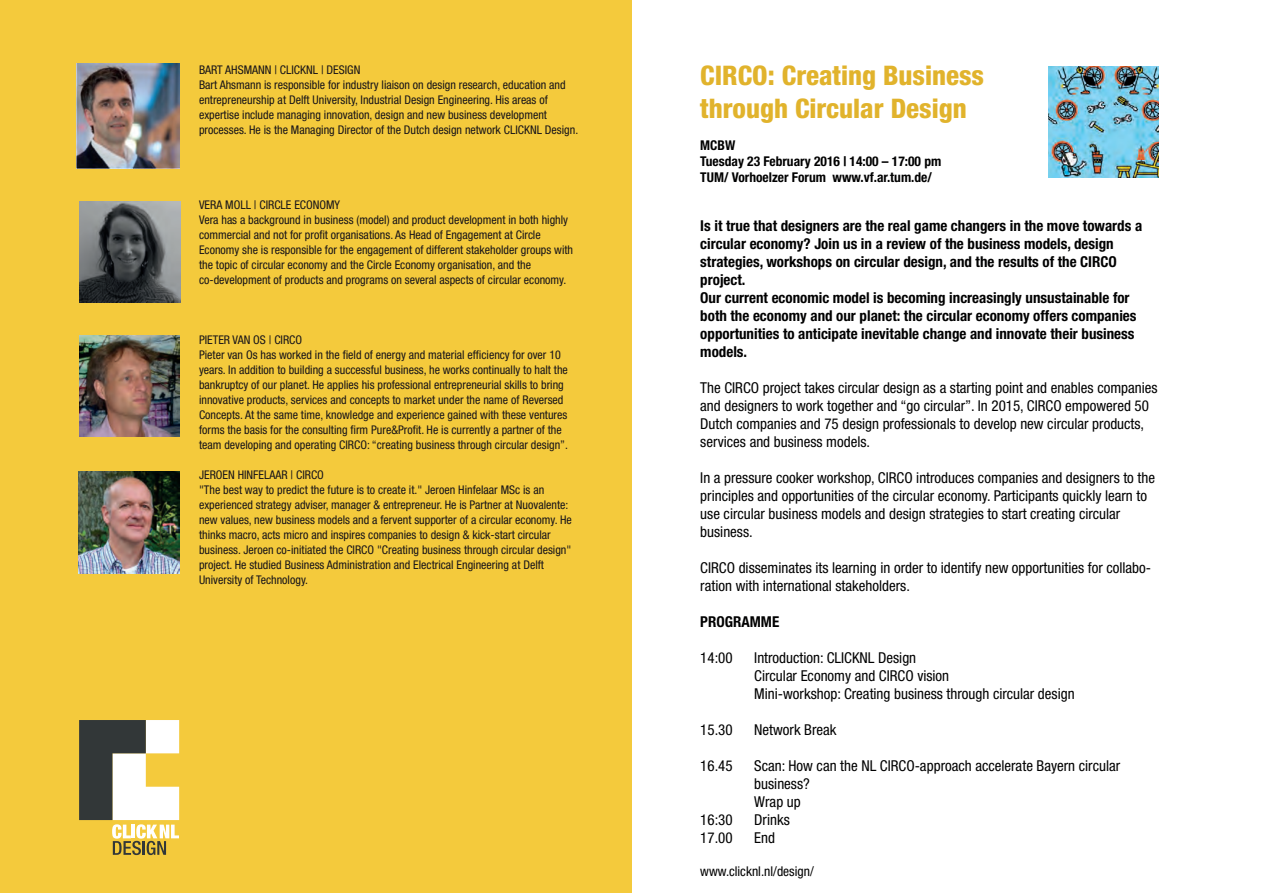
<style>
.page{position:relative;width:1263px;height:893px;background:#fff}
.page>*{position:absolute;margin:0;border:0;box-sizing:border-box;transform-origin:0 0}
.t1{font:800 condensed 27px/32.4px "Helvetica Neue LT Std";color:#e1b32c}
.t2{font:condensed 15px/18px "Helvetica Neue LT Std";color:#000001}
.t3{font:700 condensed 15px/18px "Helvetica Neue LT Std";color:#000001}
.t4{font:700 condensed 13.5px/16.2px "Helvetica Neue LT Std";color:#000001}
.t5{font:condensed 13.5px "Helvetica Neue LT Std";color:#000001}
.t6{font:condensed 12px/15px "Helvetica Neue LT Std";color:#171419}
</style>
<div class="page">
<div style="left:0;top:0;width:631px;height:893px;background:#f4ca3c"></div>
<svg style="left:79px;top:201px;width:95px;height:100px"></svg>
<img style="left:77px;top:64px;width:103px;height:105px">
<div style="left:70px;top:333px;width:104px;height:105px;background:linear-gradient(to bottom,#f4ca3c,#f4ca3c)"></div>
<img style="left:79px;top:335px;width:101px;height:101px">
<img style="left:78px;top:472px;width:102px;height:101px">
<img style="left:80px;top:202px;width:101px;height:101px">
<svg style="left:79px;top:720px;width:100px;height:135px"></svg>
<img style="left:1048px;top:66px;width:111px;height:112px">
<p class="t6" style="left:199px;top:62px;width:381px">BART AHSMANN | CLICKNL | DESIGN<br>Bart Ahsmann is responsible for industry liaison on design research, education and entrepreneurship at Delft University, Industrial Design Engineering. His areas of expertise include managing innovation, design and new business development processes. He is the Managing Director of the Dutch design network CLICKNL Design.</p>
<p class="t6" style="left:199px;top:197px;width:376px">VERA MOLL | CIRCLE ECONOMY<br>Vera has a background in business (model) and product development in both highly commercial and not for profit organisations. As Head of Engagement at Circle Economy she is responsible for the engagement of different stakeholder groups with the topic of circular economy and the Circle Economy organisation, and the co-development of products and programs on several aspects of circular economy.</p>
<p class="t6" style="left:199px;top:332px;width:370px">PIETER VAN OS | CIRCO<br>Pieter van Os has worked in the field of energy and material efficiency for over 10 years. In addition to building a successful business, he works continually to halt the bankruptcy of our planet. He applies his professional entrepreneurial skills to bring innovative products, services and concepts to market under the name of Reversed Concepts. At the same time, knowledge and experience gained with these ventures forms the basis for the consulting firm Pure&amp;Profit. He is currently a partner of the team developing and operating CIRCO: “creating business through circular design”.</p>
<p class="t6" style="left:199px;top:467px;width:374px">JEROEN HINFELAAR | CIRCO<br>"The best way to predict the future is to create it." Jeroen Hinfelaar MSc is an experienced strategy adviser, manager &amp; entrepreneur. He is Partner at Nuovalente: new values, new business models and a fervent supporter of a circular economy. He thinks macro, acts micro and inspires companies to design &amp; kick-start circular business. Jeroen co-initiated the CIRCO "Creating business through circular design" project. He studied Business Administration and Electrical Engineering at Delft University of Technology.</p>
<h1 class="t1" style="left:700px;top:59px;width:285px">CIRCO: Creating Business through Circular Design</h1>
<p class="t4" style="left:700px;top:137px;width:243px">MCBW<br>Tuesday 23 February 2016 | 14:00 – 17:00 pm<br>TUM/ Vorhoelzer Forum www.vf.ar.tum.de/</p>
<p class="t3" style="left:700px;top:217px;width:443px">Is it true that designers are the real game changers in the move towards a circular economy? Join us in a review of the business models, design strategies, workshops on circular design, and the results of the CIRCO project.<br>Our current economic model is becoming increasingly unsustainable for both the economy and our planet: the circular economy offers companies opportunities to anticipate inevitable change and innovate their business models.</p>
<p class="t2" style="left:700px;top:379px;width:459px">The CIRCO project takes circular design as a starting point and enables companies and designers to work together and “go circular”. In 2015, CIRCO empowered 50<br>Dutch companies and 75 design professionals to develop new circular products, services and business models.</p>
<p class="t2" style="left:700px;top:469px;width:456px">In a pressure cooker workshop, CIRCO introduces companies and designers to the principles and opportunities of the circular economy. Participants quickly learn to use circular business models and design strategies to start creating circular business.</p>
<p class="t2" style="left:700px;top:559px;width:452px">CIRCO disseminates its learning in order to identify new opportunities for collabo&shy;ration with international stakeholders.</p>
<p class="t3" style="left:700px;top:613px;width:80px">PROGRAMME</p>
<p class="t2" style="left:700px;top:649px;width:34px">14:00</p>
<p class="t2" style="left:754px;top:649px;width:322px">Introduction: CLICKNL Design<br>Circular Economy and CIRCO vision<br>Mini-workshop: Creating business through circular design</p>
<p class="t2" style="left:700px;top:721px;width:34px">15.30</p>
<p class="t2" style="left:754px;top:721px;width:84px">Network Break</p>
<p class="t2" style="left:700px;top:757px;width:34px">16.45</p>
<p class="t2" style="left:754px;top:757px;width:367px">Scan: How can the NL CIRCO-approach accelerate Bayern circular business?<br>Wrap up</p>
<p class="t2" style="left:700px;top:811px;width:34px">16:30</p>
<p class="t2" style="left:754px;top:811px;width:37px">Drinks</p>
<p class="t2" style="left:700px;top:829px;width:34px">17.00</p>
<p class="t2" style="left:754px;top:829px;width:22px">End</p>
<p class="t5" style="left:700px;top:863px;width:115px">www.clicknl.nl/design/</p>
</div>
